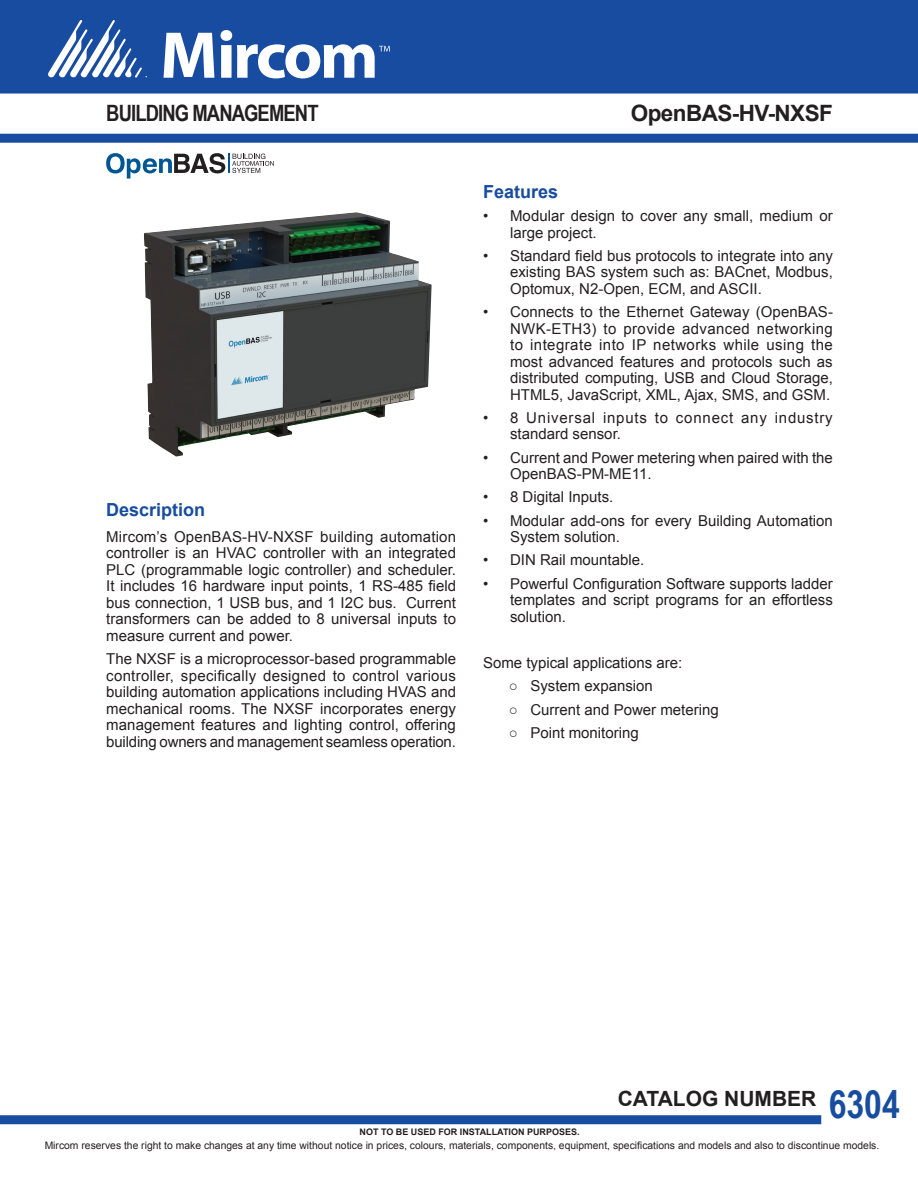
<style>
.page{position:relative;width:918px;height:1188px;background:#fff}
.page>*{position:absolute;margin:0;border:0;box-sizing:border-box;transform-origin:0 0}
.t1{font:700 39px "Arial Narrow";color:#184ca0}
.t2{font:700 22.5px "Arial Narrow";letter-spacing:-.04em;color:#231f20}
.t3{font:700 22.5px "Arial";letter-spacing:-.025em;color:#231f20}
.t4{font:700 21px "Arial";color:#231f20}
.t5{font:700 18px "Arial";color:#184ca0}
.heading_1{font:15px/16.5px "Arial";color:#231f20;text-align:justify}
.heading_1-2{font:15px/16.5px "Arial";letter-spacing:.055em;color:#231f20}
.t6{font:10.35px "Arial";color:#231f20}
.t7{font:700 9px "Arial";color:#231f20}
.s1{font-family:"Arial Narrow"}
</style>
<div class="page">
<div style="left:0;top:134px;width:918px;height:9px;background:#184ca0"></div>
<div style="left:1px;top:1px;width:916px;height:92px;background:#184ca0"></div>
<div style="left:0;top:0;width:918px;height:94px;border:2px solid #184ca0"></div>
<div style="left:0;top:1115px;width:821px;height:9px;background:#184ca0"></div>
<svg style="left:164px;top:33px;width:50px;height:45px"></svg>
<svg style="left:221px;top:30px;width:169px;height:48px"></svg>
<svg style="left:48px;top:20px;width:99px;height:58px"></svg>
<svg style="left:106px;top:153px;width:168px;height:26px"></svg>
<img style="left:144px;top:219px;width:288px;height:238px">
<p class="t2" style="left:106px;top:96px;width:214px">BUILDING MANAGEMENT</p>
<p class="t3" style="left:631px;top:98px;width:204px">OpenBAS-HV-NXSF</p>
<p class="t5" style="left:106px;top:498px;width:101px">Description</p>
<p class="heading_1" style="left:106px;top:529px;width:351px">Mircom’s OpenBAS-HV-NXSF building automation controller is an HVAC controller with an integrated PLC (programmable logic controller) and scheduler.<br>It includes 16 hardware input points, 1 RS-485 field bus connection, 1 USB bus, and 1 I2C bus. Current transformers can be added to 8 universal inputs to measure current and power.</p>
<p class="heading_1" style="left:106px;top:651px;width:351px">The NXSF is a microprocessor-based programmable controller, specifically designed to control various building automation applications including HVAS and mechanical rooms. The NXSF incorporates energy management features and lighting control, offering building owners and management seamless operation.</p>
<p class="t5" style="left:483px;top:179px;width:77px">Features</p>
<p class="heading_1" style="left:510px;top:208px;width:324px;text-indent:-27px">• Modular design to cover any small, medium or large project.</p>
<p class="heading_1" style="left:510px;top:247px;width:324px;text-indent:-27px">• Standard field bus protocols to integrate into any existing BAS system such as: BACnet, Modbus, Optomux, N2-Open, ECM, and ASCII.</p>
<p class="heading_1" style="left:510px;top:304px;width:324px;text-indent:-27px">• Connects to the Ethernet Gateway (OpenBAS-NWK-ETH3) to provide advanced networking to integrate into IP networks while using the most advanced features and protocols such as distributed computing, USB and Cloud Storage, HTML5, JavaScript, XML, Ajax, SMS, and GSM.</p>
<p class="heading_1-2" style="left:510px;top:409px;width:324px;text-indent:-27px">• 8 Universal inputs to connect any industry standard sensor.</p>
<p class="heading_1" style="left:510px;top:449px;width:324px;text-indent:-27px">• Current and Power metering when paired with the<br>OpenBAS-PM-ME11.</p>
<p class="heading_1" style="left:483px;top:489px;width:132px">• 8 Digital Inputs.</p>
<p class="heading_1" style="left:510px;top:512px;width:324px;text-indent:-27px">• Modular add-ons for every Building Automation<br>System solution.</p>
<p class="heading_1" style="left:483px;top:552px;width:163px">• DIN Rail mountable.</p>
<p class="heading_1" style="left:510px;top:575px;width:324px;text-indent:-27px">• Powerful Configuration Software supports ladder templates and script programs for an effortless solution.</p>
<p class="heading_1" style="left:483px;top:655px;width:201px">Some typical applications are:</p>
<p class="heading_1" style="left:510px;top:678px;width:144px"><span class="s1">○</span> System expansion</p>
<p class="heading_1" style="left:510px;top:701px;width:210px"><span class="s1">○</span> Current and Power metering</p>
<p class="heading_1" style="left:510px;top:724px;width:130px"><span class="s1">○</span> Point monitoring</p>
<p class="t4" style="left:618px;top:1085px;width:200px">CATALOG NUMBER</p>
<p class="t1" style="left:829px;top:1075px;width:73px">6304</p>
<p class="t7" style="left:360px;top:1126px;width:222px">NOT TO BE USED FOR INSTALLATION PURPOSES.</p>
<p class="t6" style="left:45px;top:1139px;width:836px">Mircom reserves the right to make changes at any time without notice in prices, colours, materials, components, equipment, specifications and models and also to discontinue models.</p>
</div>
